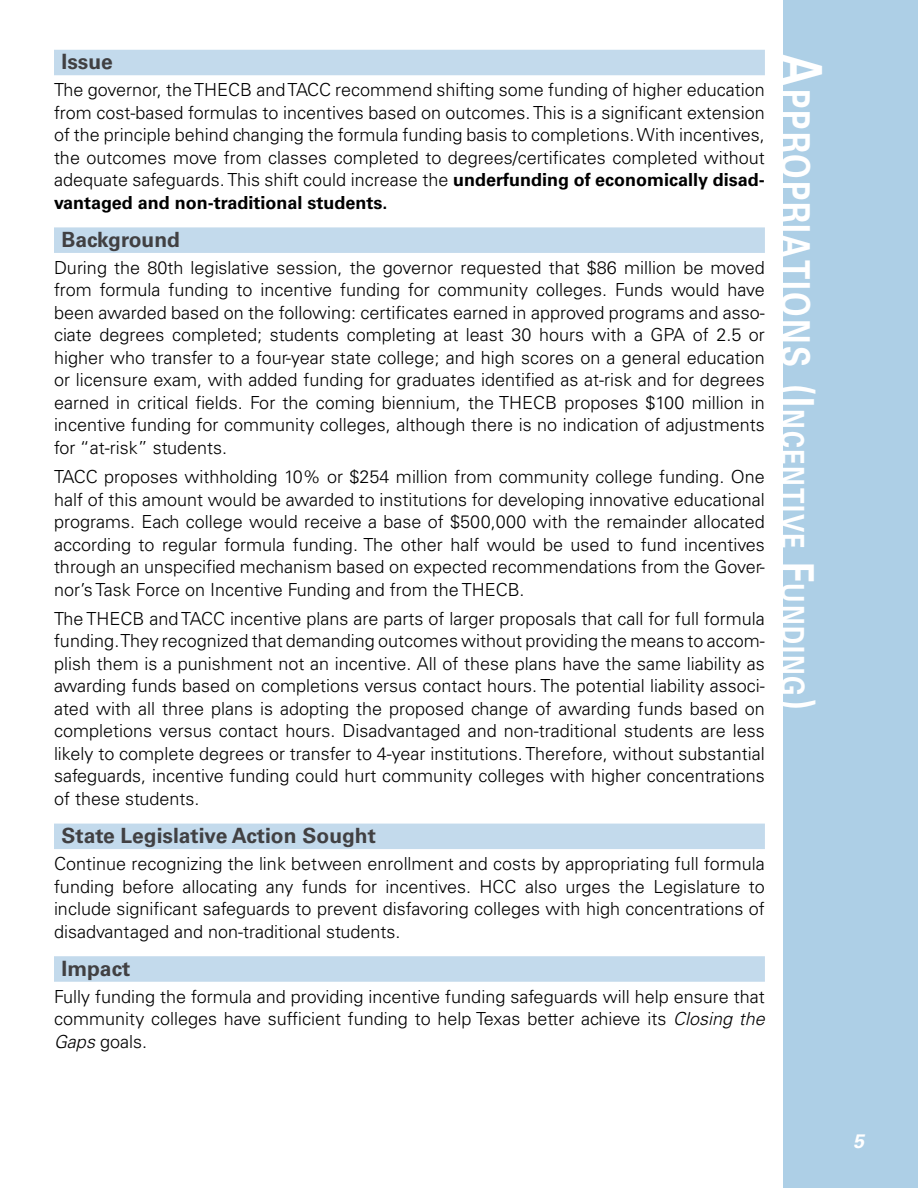
<style>
.page{position:relative;width:918px;height:1188px;background:#fff}
.page>*{position:absolute;margin:0;border:0;box-sizing:border-box;transform-origin:0 0}
.t1{font:700 31.5px "Univers LT Std";letter-spacing:.07em;color:#fff;scale:.8 1}
.t2{font:700 21px "Univers LT Std";color:#414042}
.t3{font:italic 700 19.5px "Univers LT Std";color:#fff}
.t4{font:300 18px/22.5px "Univers LT Std";color:#000;text-align:justify}
.s1{font-weight:700}
.s2{font-style:italic}
.s3{font-size:56.25px}
.s4{font-size:39.3px}
.s5{font-size:45px}
</style>
<div class="page">
<div style="left:784px;top:0;width:134px;height:1188px;background:#adcfe6"></div>
<div style="left:54px;top:50px;width:711px;height:25px;background:#c3daec"></div>
<div style="left:54px;top:227px;width:711px;height:26px;background:#c3daec"></div>
<div style="left:54px;top:824px;width:711px;height:25px;background:#c3daec"></div>
<div style="left:54px;top:956px;width:711px;height:26px;background:#c3daec"></div>
<p class="t2" style="left:62px;top:50px;width:53px">Issue</p>
<p class="t4" style="left:54px;top:79px;width:712px">The governor, the THECB and TACC recommend shifting some funding of higher education from cost-based formulas to incentives based on outcomes. This is a significant extension of the principle behind changing the formula funding basis to completions. With incentives, the outcomes move from classes completed to degrees/certificates completed without adequate safeguards. This shift could increase the <span class="s1">underfunding of economically disad&shy;vantaged and non-traditional students.</span></p>
<p class="t2" style="left:62px;top:227px;width:120px">Background</p>
<p class="t4" style="left:54px;top:256px;width:712px">During the 80th legislative session, the governor requested that $86 million be moved from formula funding to incentive funding for community colleges. Funds would have been awarded based on the following: certificates earned in approved programs and asso&shy;ciate degrees completed; students completing at least 30 hours with a GPA of 2. 5 or higher who transfer to a four-year state college; and high scores on a general education or licensure exam, with added funding for graduates identified as at-risk and for degrees earned in critical fields. For the coming biennium, the THECB proposes $100 million in incentive funding for community colleges, although there is no indication of adjustments for “at-risk” students.</p>
<p class="t4" style="left:54px;top:466px;width:712px">TACC proposes withholding 10% or $254 million from community college funding. One half of this amount would be awarded to institutions for developing innovative educational programs. Each college would receive a base of $500,000 with the remainder allocated according to regular formula funding. The other half would be used to fund incentives through an unspecified mechanism based on expected recommendations from the Gover&shy;nor’s Task Force on Incentive Funding and from the THECB.</p>
<p class="t4" style="left:54px;top:607px;width:712px">The THECB and TACC incentive plans are parts of larger proposals that call for full formula funding. They recognized that demanding outcomes without providing the means to accom&shy;plish them is a punishment not an incentive. All of these plans have the same liability as awarding funds based on completions versus contact hours. The potential liability associ&shy;ated with all three plans is adopting the proposed change of awarding funds based on completions versus contact hours. Disadvantaged and non-traditional students are less likely to complete degrees or transfer to 4-year institutions. Therefore, without substantial safeguards, incentive funding could hurt community colleges with higher concentrations of these students.</p>
<p class="t2" style="left:62px;top:823px;width:316px">State Legislative Action Sought</p>
<p class="t4" style="left:54px;top:852px;width:712px">Continue recognizing the link between enrollment and costs by appropriating full formula funding before allocating any funds for incentives. HCC also urges the Legislature to include significant safeguards to prevent disfavoring colleges with high concentrations of disadvantaged and non-traditional students.</p>
<p class="t2" style="left:62px;top:956px;width:70px">Impact</p>
<p class="t4" style="left:54px;top:985px;width:712px">Fully funding the formula and providing incentive funding safeguards will help ensure that community colleges have sufficient funding to help Texas better achieve its <span class="s2">Closing the Gaps</span> goals.</p>
<h1 class="t1" style="left:811px;top:54px;width:821px;rotate:90deg"><span class="s3">A</span><span class="s4">ppropriations</span> <span class="s5">(I</span> ncentive <span class="s5">F</span>unding<span class="s5">)</span></h1>
<p class="t3" style="left:853px;top:1130px;width:12px">5</p>
</div>
